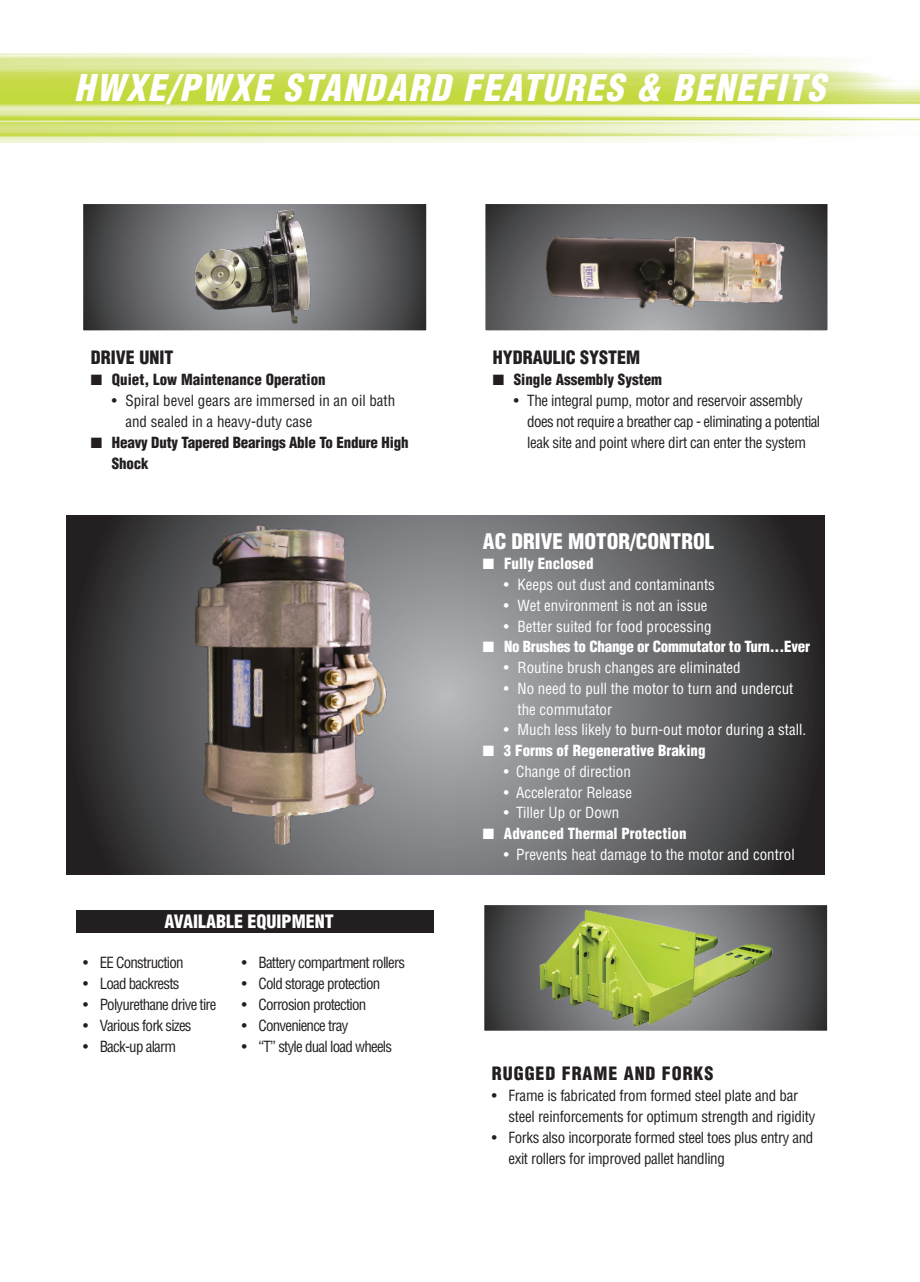
<style>
.page{position:relative;width:920px;height:1282px;background:#fff}
.page>*{position:absolute;margin:0;border:0;box-sizing:border-box;transform-origin:0 0}
.t1{font:italic 900 condensed 36px "Helvetica";letter-spacing:.05em;color:#fff}
.t2{font:900 condensed 21px "Helvetica";color:#fff}
.t3{font:900 condensed 18px "Helvetica";color:#231f20}
.t4{font:900 condensed 18px "Helvetica";letter-spacing:.05em;color:#231f20}
.t5{font:900 condensed 18px "Helvetica";color:#fff}
.t6{font:condensed 15px/21px "Helvetica";letter-spacing:-.025em;color:#231f20}
.t7{font:condensed 15px "Helvetica";color:#fff}
.t8{font:condensed 15px "Helvetica";letter-spacing:-.05em;color:#231f20}
.t9{font:900 condensed 15px "Helvetica";color:#fff}
.t10{font:900 condensed 15px/21px "Helvetica";color:#231f20}
.t11{font:condensed 15px "Helvetica";color:#231f20}
.s1{color:#231f20}
</style>
<div class="page">
<svg style="left:486px;top:205px;width:340px;height:124px;background:#5b5b5d"></svg>
<img style="left:534px;top:219px;width:258px;height:102px">
<svg style="left:84px;top:205px;width:341px;height:124px;background:#48484a"></svg>
<img style="left:135px;top:205px;width:239px;height:124px">
<svg style="left:485px;top:906px;width:341px;height:123px;background:#414142"></svg>
<img style="left:517px;top:906px;width:278px;height:123px">
<img style="left:1px;top:54px;width:919px;height:89px">
<div style="left:76px;top:910px;width:357px;height:23px;background:#231f20"></div>
<svg style="left:461px;top:515px;width:364px;height:359px;background:#666769"></svg>
<img style="left:66px;top:515px;width:395px;height:360px">
<p class="t1" style="left:74px;top:65px;width:752px">HWXE/PWXE STANDARD FEATURES &amp; BENEFITS</p>
<p class="t3" style="left:91px;top:346px;width:84px">DRIVE UNIT</p>
<p class="t10" style="left:91px;top:368px;width:236px">■ Quiet, Low Maintenance Operation</p>
<p class="t11" style="left:112px;top:391px;width:285px">• Spiral bevel gears are immersed in an oil bath</p>
<p class="t11" style="left:125px;top:412px;width:188px">and sealed in a heavy-duty case</p>
<p class="t10" style="left:112px;top:431px;width:298px;text-indent:-21px">■ Heavy Duty Tapered Bearings Able To Endure High<br>Shock</p>
<p class="t5" style="left:164px;top:910px;width:171px">AVAILABLE EQUIPMENT</p>
<p class="t8" style="left:83px;top:953px;width:102px">• EE Construction</p>
<p class="t8" style="left:83px;top:974px;width:98px">• Load backrests</p>
<p class="t8" style="left:83px;top:995px;width:135px">• Polyurethane drive tire</p>
<p class="t8" style="left:83px;top:1016px;width:110px">• Various fork sizes</p>
<p class="t8" style="left:83px;top:1037px;width:94px">• Back-up alarm</p>
<p class="t8" style="left:242px;top:953px;width:165px">• Battery compartment rollers</p>
<p class="t8" style="left:242px;top:974px;width:140px">• Cold storage protection</p>
<p class="t8" style="left:242px;top:995px;width:126px">• Corrosion protection</p>
<p class="t8" style="left:242px;top:1016px;width:108px">• Convenience tray</p>
<p class="t8" style="left:242px;top:1037px;width:152px">• “T” style dual load wheels</p>
<p class="t3" style="left:493px;top:346px;width:149px">HYDRAULIC SYSTEM</p>
<p class="t10" style="left:493px;top:368px;width:171px">■ Single Assembly System</p>
<p class="t6" style="left:514px;top:389px;width:291px">• The integral pump, motor and reservoir assembly</p>
<p class="t6" style="left:527px;top:410px;width:294px">does not require a breather cap - eliminating a potential</p>
<p class="t6" style="left:527px;top:431px;width:280px">leak site and point where dirt can enter the system</p>
<p class="t2" style="left:483px;top:528px;width:233px">AC DRIVE MOTOR/CONTROL</p>
<p class="t9" style="left:483px;top:554px;width:112px">■ Fully Enclosed</p>
<p class="t7" style="left:504px;top:575px;width:212px">• Keeps out dust and contaminants</p>
<p class="t7" style="left:504px;top:596px;width:205px">• Wet environment is not an issue</p>
<p class="t7" style="left:504px;top:616px;width:209px">• Better suited for food processing</p>
<p class="t9" style="left:483px;top:637px;width:329px">■ No Brushes to Change or Commutator to Turn...Ever</p>
<p class="t7" style="left:504px;top:658px;width:238px">• Routine brush changes are eliminated</p>
<p class="t7" style="left:504px;top:679px;width:291px">• No need to pull the motor to turn and undercut</p>
<p class="t7" style="left:517px;top:699px;width:96px">the commutator</p>
<p class="t7" style="left:504px;top:720px;width:304px">• Much less likely to burn-out motor during a stall.</p>
<p class="t9" style="left:483px;top:741px;width:224px">■ 3 Forms of Regenerative Braking</p>
<p class="t7" style="left:504px;top:762px;width:128px">• Change of direction</p>
<p class="t7" style="left:504px;top:782px;width:130px">• Accelerator Release</p>
<p class="t7" style="left:504px;top:803px;width:117px">• Tiller Up or Down</p>
<p class="t9" style="left:483px;top:824px;width:205px">■ Advanced Thermal Protection</p>
<p class="t7" style="left:504px;top:844px;width:296px">• Prevents heat damage to the motor and control<span class="s1">.</span></p>
<p class="t4" style="left:492px;top:1061px;width:223px">RUGGED FRAME AND FORKS</p>
<p class="t6" style="left:508px;top:1084px;width:308px;text-indent:-16px">• Frame is fabricated from formed steel plate and bar steel reinforcements for optimum strength and rigidity</p>
<p class="t6" style="left:508px;top:1126px;width:306px;text-indent:-16px">• Forks also incorporate formed steel toes plus entry and exit rollers for improved pallet handling</p>
</div>
